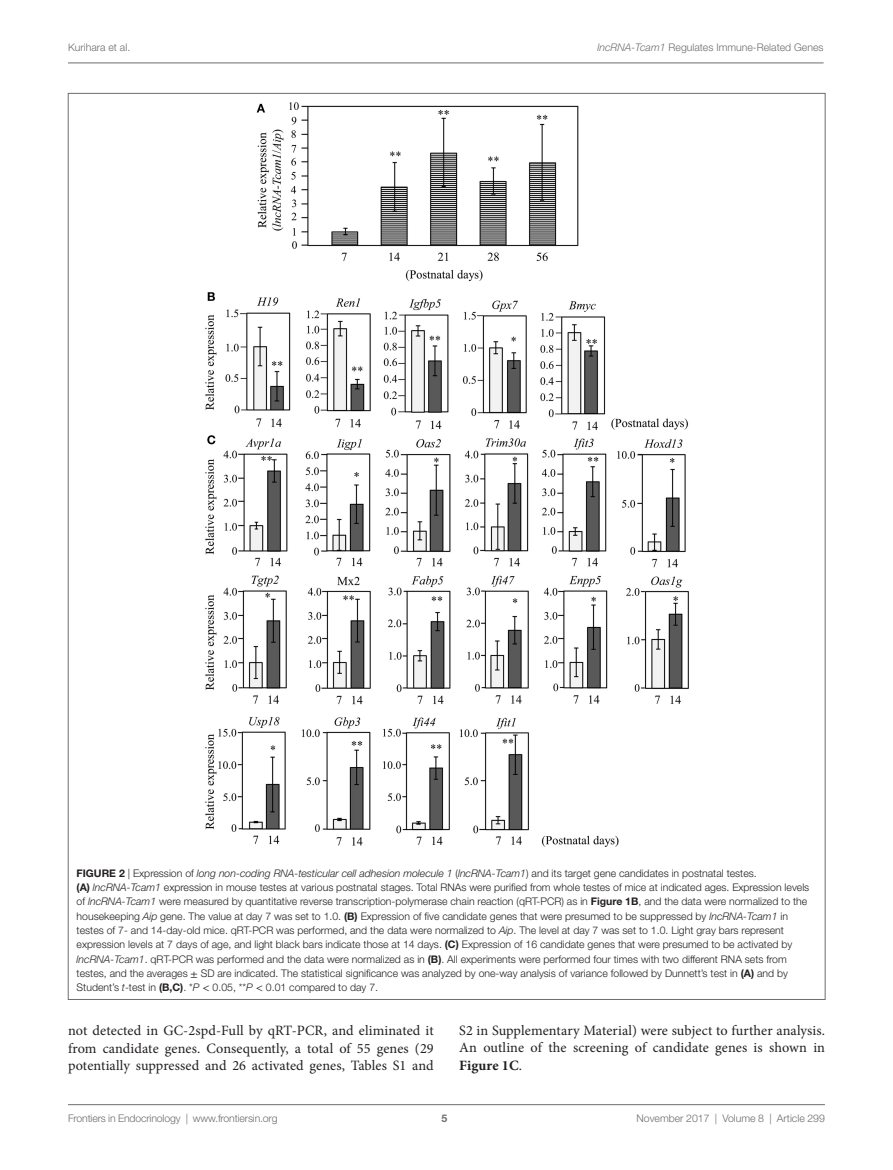
<style>
.page{position:relative;width:893px;height:1170px;background:#fff}
.page>*{position:absolute;margin:0;border:0;box-sizing:border-box;transform-origin:0 0}
.t1{font:14.25px/17.2px "Minion Pro";letter-spacing:.005em;color:#231f20;text-align:justify}
.t2{font:300 10.5px/14.2px "Helvetica Neue LT Std";color:#231f20}
.t3{font:300 10.5px "Helvetica Neue LT Std";color:#6c6d70}
.t4{font:700 10.5px "Helvetica Neue LT Std";color:#6c6d70}
.s1{font-style:italic}
.s2{font-weight:700}
.s3{font-family:"STIX General";font-weight:400}
</style>
<div class="page">
<img style="left:205px;top:102px;width:484px;height:744px">
<hr style="left:68px;top:1104px;width:757px;height:1px;background:#6c6d70">
<hr style="left:68px;top:63px;width:755px;height:1px;background:#6c6d70">
<p class="t3" style="left:68px;top:41px;width:64px">Kurihara et al.</p>
<p class="t3" style="left:598px;top:41px;width:228px"><span class="s1">lncRNA-Tcam1</span> Regulates Immune-Related Genes</p>
<p class="t2" style="left:77px;top:865px;width:734px"><span class="s2">FIG URE 2</span> | Expression of <span class="s1">long non-coding RNA-testicular cell adhesion molecule 1</span> (<span class="s1">lncRNA-Tcam1</span>) and its target gene candidates in postnatal testes.<br><span class="s2">(A)</span> <span class="s1">lncRNA-Tcam1</span> expression in mouse testes at various postnatal stages. Total RNAs were purified from whole testes of mice at indicated ages. Expression levels of <span class="s1">lncRNA-Tcam1</span> were measured by quantitative reverse transcription-polymerase chain reaction (qRT-PCR) as in <span class="s2">Figure 1B</span>, and the data were normalized to the housekeeping <span class="s1">Aip</span> gene. The value at day 7 was set to 1.0. <span class="s2">(B)</span> Expression of five candidate genes that were presumed to be suppressed by <span class="s1">lncRNA-Tcam1</span> in testes of 7- and 14-day-old mice. qRT-PCR was performed, and the data were normalized to <span class="s1">Aip</span>. The level at day 7 was set to 1.0. Light gray bars represent expression levels at 7 days of age, and light black bars indicate those at 14 days. <span class="s2">(C)</span> Expression of 16 candidate genes that were presumed to be activated by <span class="s1">lncRNA-Tcam1</span>. qRT-PCR was performed and the data were normalized as in <span class="s2">(B)</span>. All experiments were performed four times with two different RNA sets from testes, and the averages <span class="s3">±</span> SD are indicated. The statistical significance was analyzed by one-way analysis of variance followed by Dunnett’s test in <span class="s2">(A)</span> and by Student’s <span class="s1">t</span>-test in <span class="s2">(B,C)</span>. *<span class="s1">P</span> <span class="s3">&lt;</span> 0.05, **<span class="s1">P</span> <span class="s3">&lt;</span> 0.01 compared to day 7.</p>
<h1 class="t1" style="left:68px;top:1022px;width:367px">not detected in GC-2spd-Full by qRT-PCR, and eliminated it from candidate genes. Consequently, a total of 55 genes (29 potentially suppressed and 26 activated genes, Tables S1 and</h1>
<h1 class="t1" style="left:459px;top:1021px;width:367px">S2 in Supplementary Material) were subject to further analysis.<br>An outline of the screening of candidate genes is shown in <span class="s2">Figure 1C</span>.</h1>
<p class="t3" style="left:68px;top:1111px;width:211px">Frontiers in Endocrinology | www.frontiersin.org</p>
<p class="t3" style="left:636px;top:1111px;width:190px">November 2017 | Volume 8 | Article 299</p>
<p class="t4" style="left:441px;top:1111px;width:7px">5</p>
</div>
